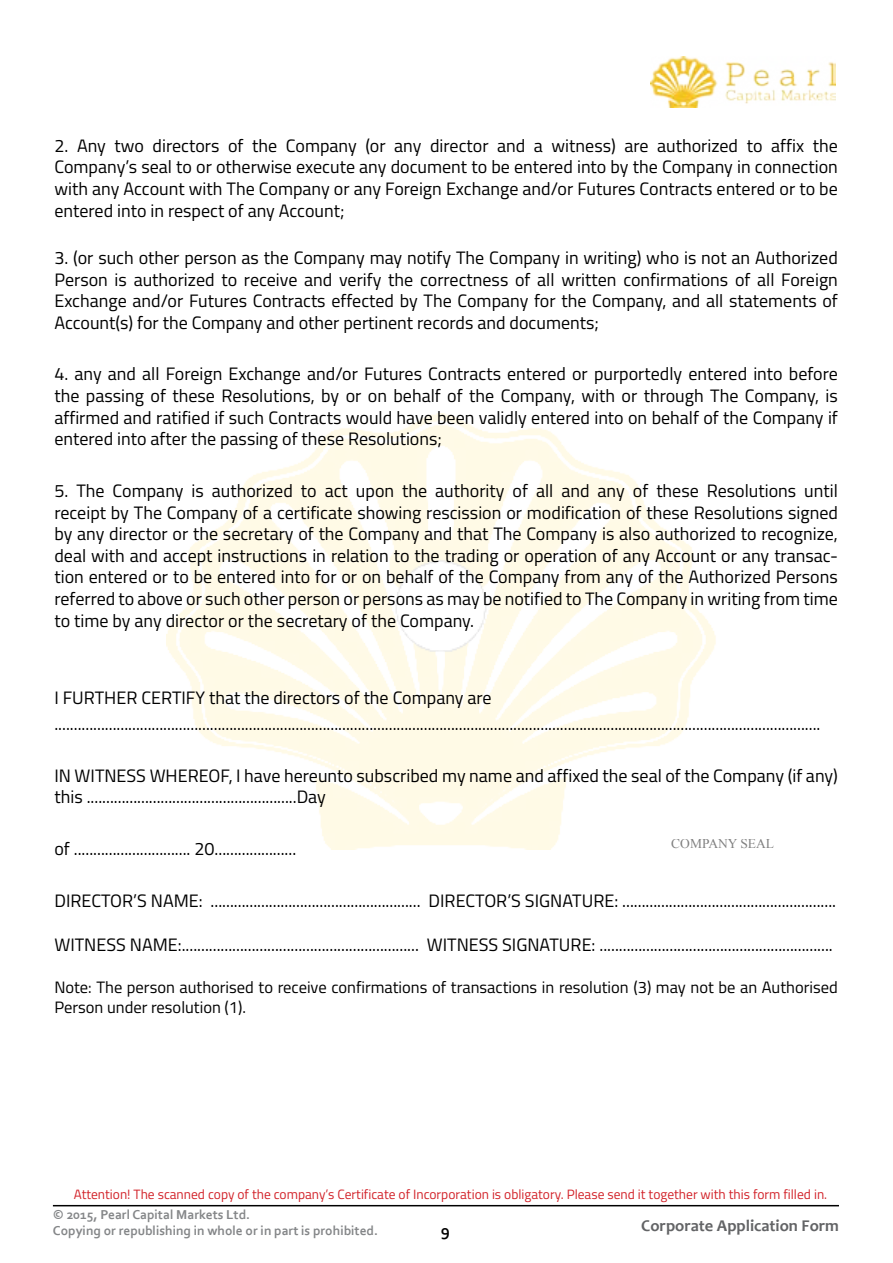
<style>
.page{position:relative;width:893px;height:1263px;background:#fff}
.page>*{position:absolute;margin:0;border:0;box-sizing:border-box;transform-origin:0 0}
.t1{font:18px/21.6px "Titillium";color:#000;text-align:justify}
.t2{font:16.5px/19.8px "Titillium";color:#000}
.t3{font:700 16.5px "Candara";color:#636466}
.t4{font:700 16.5px "Corbel";color:#000}
.t5{font:13.5px "Titillium";color:#d2232a}
.t6{font:700 13.5px/16.2px "Corbel";color:#848688}
.t7{font:13.5px "Times New Roman";color:#000}
</style>
<div class="page">
<img style="left:166px;top:414px;width:550px;height:435px">
<img style="left:650px;top:56px;width:186px;height:51px">
<hr style="left:53px;top:1205px;width:786px;height:1px;background:#000">
<p class="t1" style="left:54px;top:134px;width:785px">2. Any two directors of the Company (or any director and a witness) are authorized to affix the Company’s seal to or otherwise execute any document to be entered into by the Company in connection with any Account with The Company or any Foreign Exchange and/or Futures Contracts entered or to be entered into in respect of any Account;</p>
<p class="t1" style="left:54px;top:246px;width:785px">3. (or such other person as the Company may notify The Company in writing) who is not an Authorized Person is authorized to receive and verify the correctness of all written confirmations of all Foreign Exchange and/or Futures Contracts effected by The Company for the Company, and all statements of Account(s) for the Company and other pertinent records and documents;</p>
<p class="t1" style="left:54px;top:362px;width:785px">4. any and all Foreign Exchange and/or Futures Contracts entered or purportedly entered into before the passing of these Resolutions, by or on behalf of the Company, with or through The Company, is affirmed and ratified if such Contracts would have been validly entered into on behalf of the Company if entered into after the passing of these Resolutions;</p>
<p class="t1" style="left:54px;top:479px;width:785px">5. The Company is authorized to act upon the authority of all and any of these Resolutions until receipt by The Company of a certificate showing rescission or modification of these Resolutions signed by any director or the secretary of the Company and that The Company is also authorized to recognize, deal with and accept instructions in relation to the trading or operation of any Account or any transac&shy;tion entered or to be entered into for or on behalf of the Company from any of the Authorized Persons referred to above or such other person or persons as may be notified to The Company in writing from time to time by any director or the secretary of the Company.</p>
<p class="t1" style="left:54px;top:684px;width:767px;line-height:25.8px">I FURTHER CERTIFY that the directors of the Company are .....................................................................................................................................................................................................</p>
<p class="t1" style="left:54px;top:764px;width:785px">IN WITNESS WHEREOF, I have hereunto subscribed my name and affixed the seal of the Company (if any) this ......................................................Day</p>
<p class="t1" style="left:54px;top:837px;width:243px">of .............................. 20.....................</p>
<p class="t1" style="left:54px;top:889px;width:783px">DIRECTOR’S NAME: ...................................................... DIRECTOR’S SIGNATURE: .......................................................</p>
<p class="t1" style="left:54px;top:933px;width:780px">WITNESS NAME:............................................................. WITNESS SIGNATURE: ............................................................</p>
<p class="t2" style="left:54px;top:976px;width:785px">Note: The person authorised to receive confirmations of transactions in resolution (3) may not be an Authorised<br>Person under resolution (1).</p>
<p class="t7" style="left:671px;top:835px;width:104px">COMPANY SEAL</p>
<p class="t5" style="left:74px;top:1185px;width:755px">Attention! The scanned copy of the company’s Certificate of Incorporation is obligatory. Please send it together with this form filled in.</p>
<p class="t6" style="left:53px;top:1206px;width:327px">© 2015, Pearl Capital Markets Ltd.<br>Copying or republishing in whole or in part is prohibited.</p>
<p class="t4" style="left:441px;top:1221px;width:11px">9</p>
<p class="t3" style="left:641px;top:1215px;width:199px">Corporate Application Form</p>
</div>
